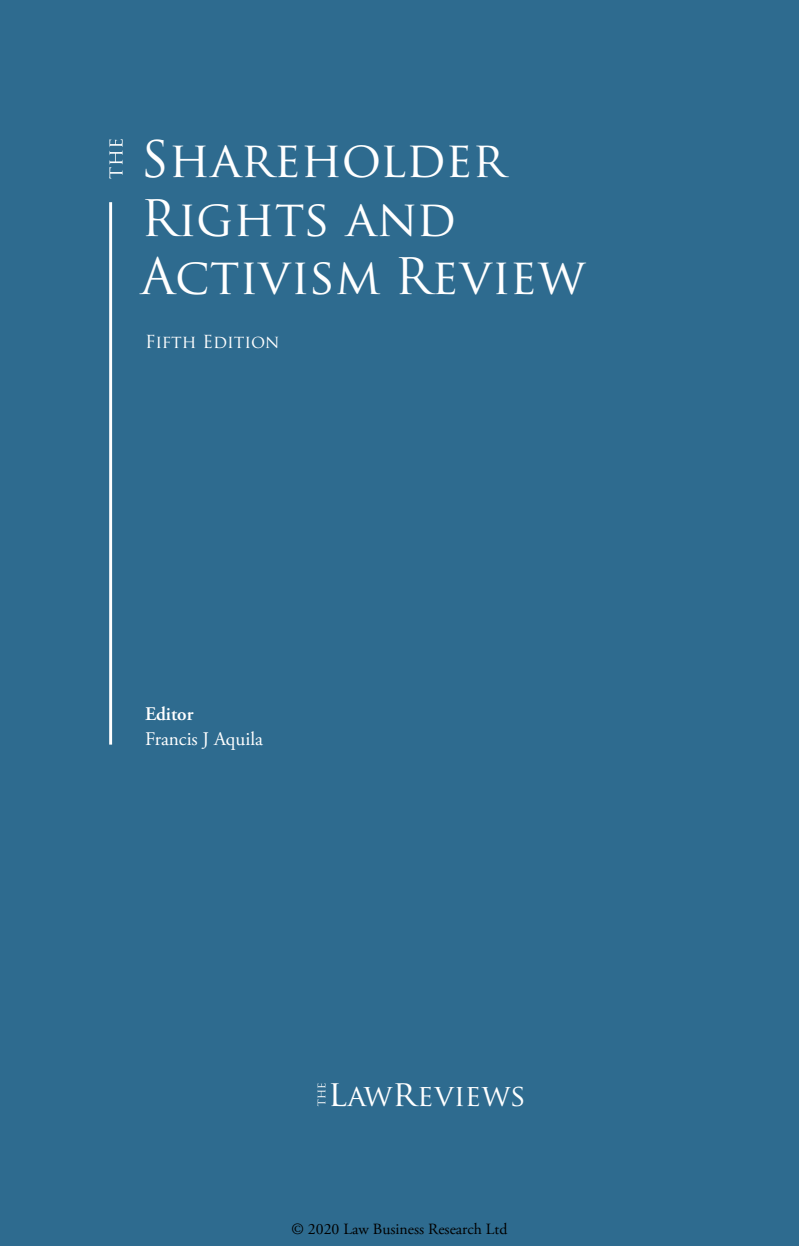
<style>
.page{position:relative;width:799px;height:1246px;background:#fff}
.page>*{position:absolute;margin:0;border:0;box-sizing:border-box;transform-origin:0 0}
.t1{font:49px/58.8px "Trajan Pro";color:#fff}
.t2{font:29.75px "Trajan Pro";color:#fff}
.t3{font:19.25px "Adobe Garamond Pro";color:#fff}
.t4{font:600 19.25px "Adobe Garamond Pro";color:#fff}
.t5{font:17.5px "Trajan Pro";color:#fff}
.t6{font:15.75px "Adobe Garamond Pro";color:#000}
.s1{font-size:35.7px}
</style>
<div class="page">
<div style="left:5px;top:0;width:794px;height:1245px;background:#2e6b8f"></div>
<svg style="left:109px;top:139px;width:14px;height:40px"></svg>
<hr style="left:109px;top:202px;width:3px;height:542px;background:#fff">
<svg style="left:317px;top:1083px;width:8px;height:22px"></svg>
<div style="left:0;top:138px;width:5px;height:607px;background:#2e6b8f"></div>
<p class="t1" style="left:141px;top:129px;width:446px">Shareholder<br>Rights and<br>Activism Review</p>
<p class="t5" style="left:145px;top:331px;width:136px">Fifth Edition</p>
<p class="t4" style="left:145px;top:702px;width:50px">Editor</p>
<p class="t3" style="left:145px;top:726px;width:119px">Francis J Aquila</p>
<p class="t2" style="left:328px;top:1076px;width:199px"><span class="s1">l</span>aw<span class="s1">r</span>eviews</p>
<p class="t6" style="left:291px;top:1218px;width:217px">© 2020 Law Business Research Ltd</p>
</div>
